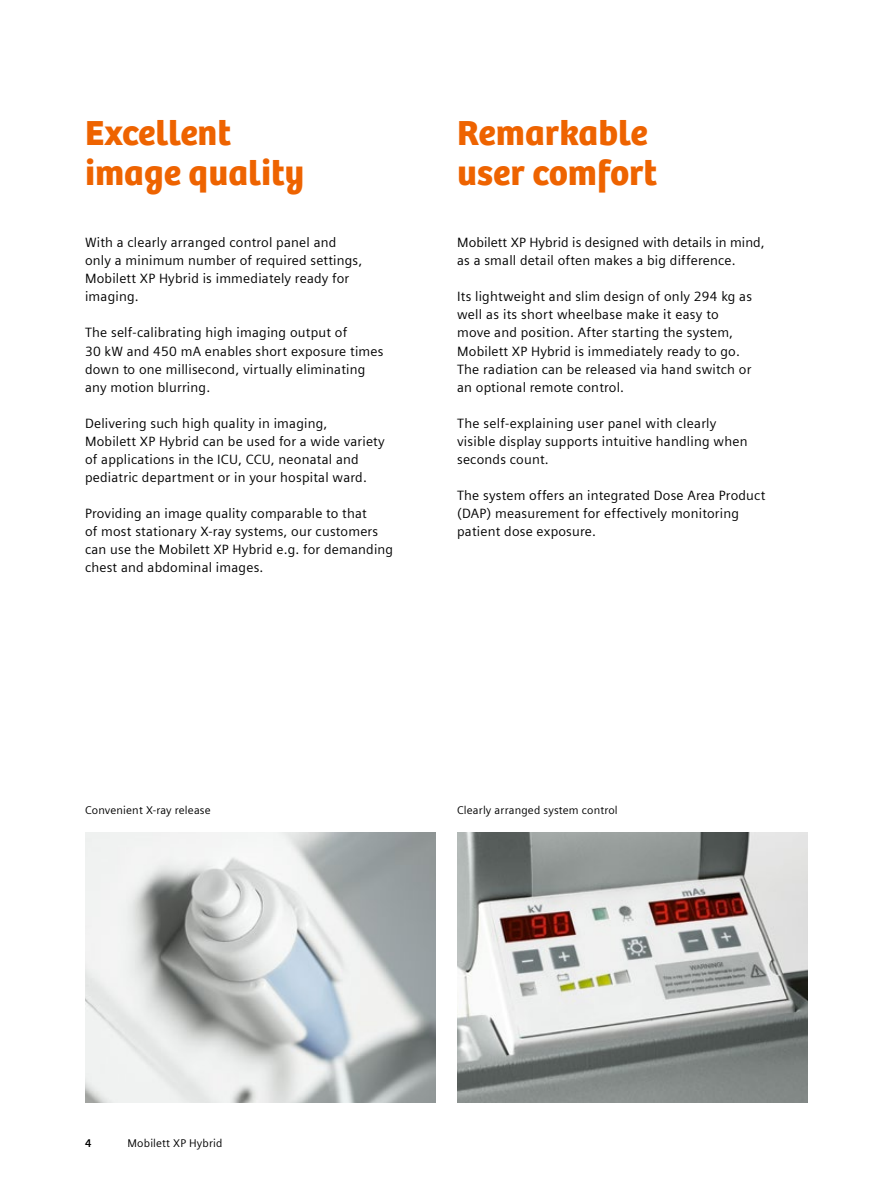
<style>
.page{position:relative;width:893px;height:1191px;background:#fff}
.page>*{position:absolute;margin:0;border:0;box-sizing:border-box;transform-origin:0 0}
.t1{font:36px/39.6px "SH Bree Headline Regular";color:#ee6300}
.t2{font:13.5px/18px "Siemens Sans";letter-spacing:.015em;color:#000}
.t3{font:11.25px "Siemens Sans";letter-spacing:.015em;color:#000}
.t4{font:700 11.25px "Siemens Sans";color:#000}
</style>
<div class="page">
<img style="left:85px;top:832px;width:351px;height:270px">
<img style="left:457px;top:832px;width:351px;height:270px">
<h1 class="t1" style="left:85px;top:112px;width:221px">Excellent image quality</h1>
<p class="t2" style="left:85px;top:233px;width:279px">With a clearly arranged control panel and only a minimum number of required settings, Mobilett XP Hybrid is immediately ready for imaging.</p>
<p class="t2" style="left:85px;top:323px;width:300px">The self-calibrating high imaging output of<br>30 kW and 450 mA enables short exposure times down to one millisecond, virtually eliminating any motion blurring.</p>
<p class="t2" style="left:85px;top:413px;width:301px">Delivering such high quality in imaging,<br>Mobilett XP Hybrid can be used for a wide variety of applications in the ICU, CCU, neonatal and pediatric department or in your hospital ward.</p>
<p class="t2" style="left:85px;top:503px;width:310px">Providing an image quality comparable to that<br>of most stationary X-ray systems, our customers can use the Mobilett XP Hybrid e.g. for demanding chest and abdominal images.</p>
<h1 class="t1" style="left:457px;top:112px;width:202px">Remarkable user comfort</h1>
<p class="t2" style="left:457px;top:233px;width:309px">Mobilett XP Hybrid is designed with details in mind, as a small detail often makes a big difference.</p>
<p class="t2" style="left:457px;top:287px;width:296px">Its lightweight and slim design of only 294 kg as well as its short wheelbase make it easy to move and position. After starting the system, Mobilett XP Hybrid is immediately ready to go.<br>The radiation can be released via hand switch or an optional remote control.</p>
<p class="t2" style="left:457px;top:413px;width:292px">The self-explaining user panel with clearly visible display supports intuitive handling when seconds count.</p>
<p class="t2" style="left:457px;top:485px;width:310px">The system offers an integrated Dose Area Product (DAP) measurement for effectively monitoring patient dose exposure.</p>
<p class="t3" style="left:85px;top:802px;width:127px">Convenient X-ray release</p>
<p class="t3" style="left:457px;top:802px;width:162px">Clearly arranged system control</p>
<p class="t4" style="left:85px;top:1135px;width:8px">4</p>
<p class="t3" style="left:128px;top:1135px;width:96px">Mobilett XP Hybrid</p>
</div>
